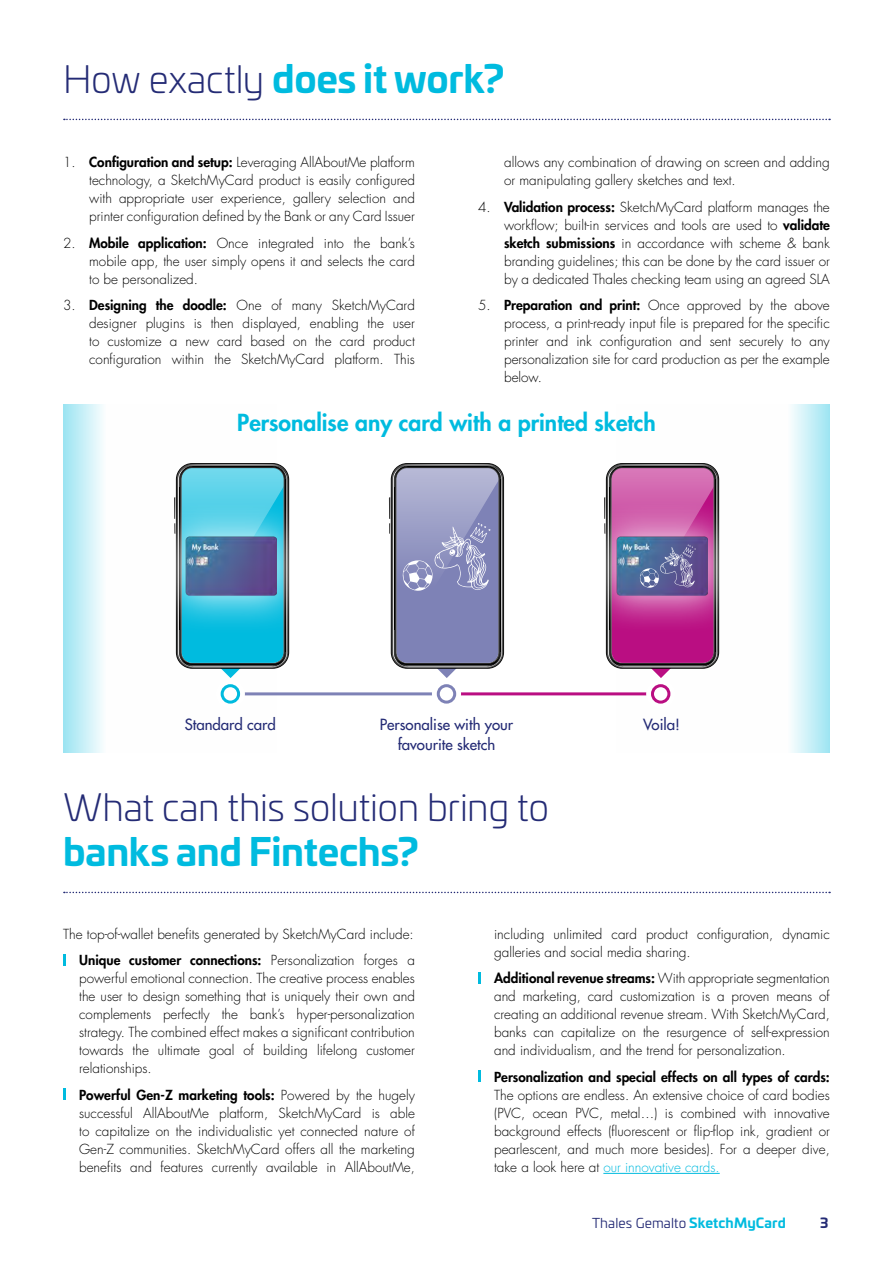
<style>
.page{position:relative;width:893px;height:1263px;background:#fff}
.page>*{position:absolute;margin:0;border:0;box-sizing:border-box;transform-origin:0 0}
.t1{font:700 37.5px "Univia Pro";letter-spacing:-.01em;color:#00bbdf}
.t2{font:300 37.5px "Univia Pro";letter-spacing:-.01em;color:#242b75}
.t3{font:800 22.95px "Futura LT";color:#00bbdf}
.t4{font:15px/20.1px "Futura LT";color:#242b75;text-align:center}
.t5{font:300 13.5px/18px "Futura LT";color:#000;text-align:justify}
.t6{font:800 13.5px "Futura LT";color:#000}
.t7{font:13.5px "Univia Pro";letter-spacing:.01em;color:#242b75}
.t8{font:700 13.5px "Univia Pro";color:#242b75}
.s1{font-weight:300;color:#242b75}
.s2{font-weight:800}
.s3{color:#00bbdf}
.s4{font-weight:700;color:#00bbdf}
</style>
<div class="page">
<svg style="left:63px;top:404px;width:213px;height:349px"></svg>
<svg style="left:617px;top:404px;width:213px;height:349px"></svg>
<svg style="left:63px;top:954px;width:3px;height:11px"></svg>
<svg style="left:63px;top:1088px;width:3px;height:12px"></svg>
<hr style="left:603px;top:1173px;width:117px;height:1px;background:#00bbdf">
<svg style="left:478px;top:972px;width:3px;height:11px"></svg>
<svg style="left:478px;top:1070px;width:3px;height:12px"></svg>
<svg style="left:64px;top:119px;width:766px;height:1px"></svg>
<svg style="left:64px;top:892px;width:766px;height:1px"></svg>
<hr style="left:237px;top:692px;width:209px;height:3px;background:#7e82b6">
<hr style="left:446px;top:692px;width:210px;height:3px;background:#ba0e82">
<div style="left:216px;top:679px;width:29px;height:29px;background:#fff;border-radius:50%"></div>
<div style="left:432px;top:679px;width:29px;height:29px;background:#fff;border-radius:50%"></div>
<div style="left:646px;top:679px;width:29px;height:29px;background:#fff;border-radius:50%"></div>
<div style="left:221px;top:684px;width:19px;height:20px;border:3px solid #00bbdf;border-radius:50%"></div>
<div style="left:437px;top:684px;width:19px;height:20px;border:3px solid #7e82b6;border-radius:50%"></div>
<div style="left:651px;top:684px;width:19px;height:20px;border:3px solid #ba0e82;border-radius:50%"></div>
<svg style="left:174px;top:464px;width:113px;height:214px;background:#52b8cb"></svg>
<svg style="left:389px;top:464px;width:113px;height:214px;background:#9092b6"></svg>
<div style="left:146px;top:497px;width:171px;height:137px;background:#fff;opacity:.75"></div>
<img style="left:186px;top:534px;width:91px;height:64px">
<div style="left:577px;top:497px;width:170px;height:137px;background:#fff"></div>
<svg style="left:604px;top:464px;width:113px;height:214px;background:#a75b9b"></svg>
<h1 class="t1" style="left:63px;top:49px;width:443px"><span class="s1">How exactly</span> does it work?</h1>
<p class="t5" style="left:89px;top:154px;width:327px;text-indent:-26px">1. <span class="s2">Configuration and setup:</span> Leveraging AllAboutMe platform technology, a SketchMyCard product is easily configured with appropriate user experience, gallery selection and printer configuration defined by the Bank or any Card Issuer</p>
<p class="t5" style="left:89px;top:234px;width:327px;text-indent:-26px">2. <span class="s2">Mobile application:</span> Once integrated into the bank’s mobile app, the user simply opens it and selects the card to be personalized.</p>
<p class="t5" style="left:89px;top:297px;width:327px;text-indent:-26px">3. <span class="s2">Designing the doodle:</span> One of many SketchMyCard designer plugins is then displayed, enabling the user to customize a new card based on the card product configuration within the SketchMyCard platform. This</p>
<p class="t5" style="left:504px;top:154px;width:327px">allows any combination of drawing on screen and adding or manipulating gallery sketches and text.</p>
<p class="t5" style="left:504px;top:198px;width:327px;text-indent:-26px">4. <span class="s2">Validation process:</span> SketchMyCard platform manages the workflow; built-in services and tools are used to <span class="s2">validate sketch submissions</span> in accordance with scheme &amp; bank branding guidelines; this can be done by the card issuer or by a dedicated Thales checking team using an agreed SLA</p>
<p class="t5" style="left:504px;top:297px;width:327px;text-indent:-26px">5. <span class="s2">Preparation and print:</span> Once approved by the above process, a print-ready input file is prepared for the specific printer and ink configuration and sent securely to any personalization site for card production as per the example below.</p>
<h2 class="t3" style="left:237px;top:407px;width:420px">Personalise any card with a printed sketch</h2>
<p class="t4" style="left:185px;top:714px;width:93px">Standard card</p>
<p class="t4" style="left:380px;top:714px;width:135px">Personalise with your favourite sketch</p>
<h1 class="t2" style="left:63px;top:781px;width:487px">What can this solution bring to</h1>
<h1 class="t1" style="left:63px;top:822px;width:357px">banks and Fintechs?</h1>
<p class="t4" style="left:643px;top:714px;width:38px">Voila!</p>
<p class="t5" style="left:63px;top:921px;width:353px;line-height:26.5px;text-align:right">The top-of-wallet benefits generated by SketchMyCard include:<br><span class="s2">Unique customer connections:</span> Personalization forges a</p>
<p class="t5" style="left:79px;top:970px;width:337px">powerful emotional connection. The creative process enables the user to design something that is uniquely their own and complements perfectly the bank’s hyper-personalization strategy. The combined effect makes a significant contribution towards the ultimate goal of building lifelong customer relationships.</p>
<p class="t5" style="left:79px;top:1086px;width:337px"><span class="s2">Powerful Gen-Z marketing tools:</span> Powered by the hugely successful AllAboutMe platform, SketchMyCard is able to capitalize on the individualistic yet connected nature of Gen-Z communities. SketchMyCard offers all the marketing benefits and features currently available in AllAboutMe,</p>
<p class="t5" style="left:494px;top:925px;width:337px">including unlimited card product configuration, dynamic galleries and social media sharing.</p>
<p class="t5" style="left:494px;top:970px;width:337px"><span class="s2">Additional revenue streams:</span> With appropriate segmentation and marketing, card customization is a proven means of creating an additional revenue stream. With SketchMyCard, banks can capitalize on the resurgence of self-expression and individualism, and the trend for personalization.</p>
<p class="t6" style="left:494px;top:1068px;width:337px">Personalization and special effects on all types of cards:</p>
<p class="t5" style="left:494px;top:1086px;width:337px">The options are endless. An extensive choice of card bodies (PVC, ocean PVC, metal…) is combined with innovative background effects (fluorescent or flip-flop ink, gradient or pearlescent, and much more besides). For a deeper dive, take a look here at <span class="s3">our innovative cards.</span></p>
<p class="t7" style="left:592px;top:1213px;width:195px">Thales Gemalto <span class="s4">SketchMyCard</span></p>
<p class="t8" style="left:820px;top:1212px;width:10px">3</p>
</div>
